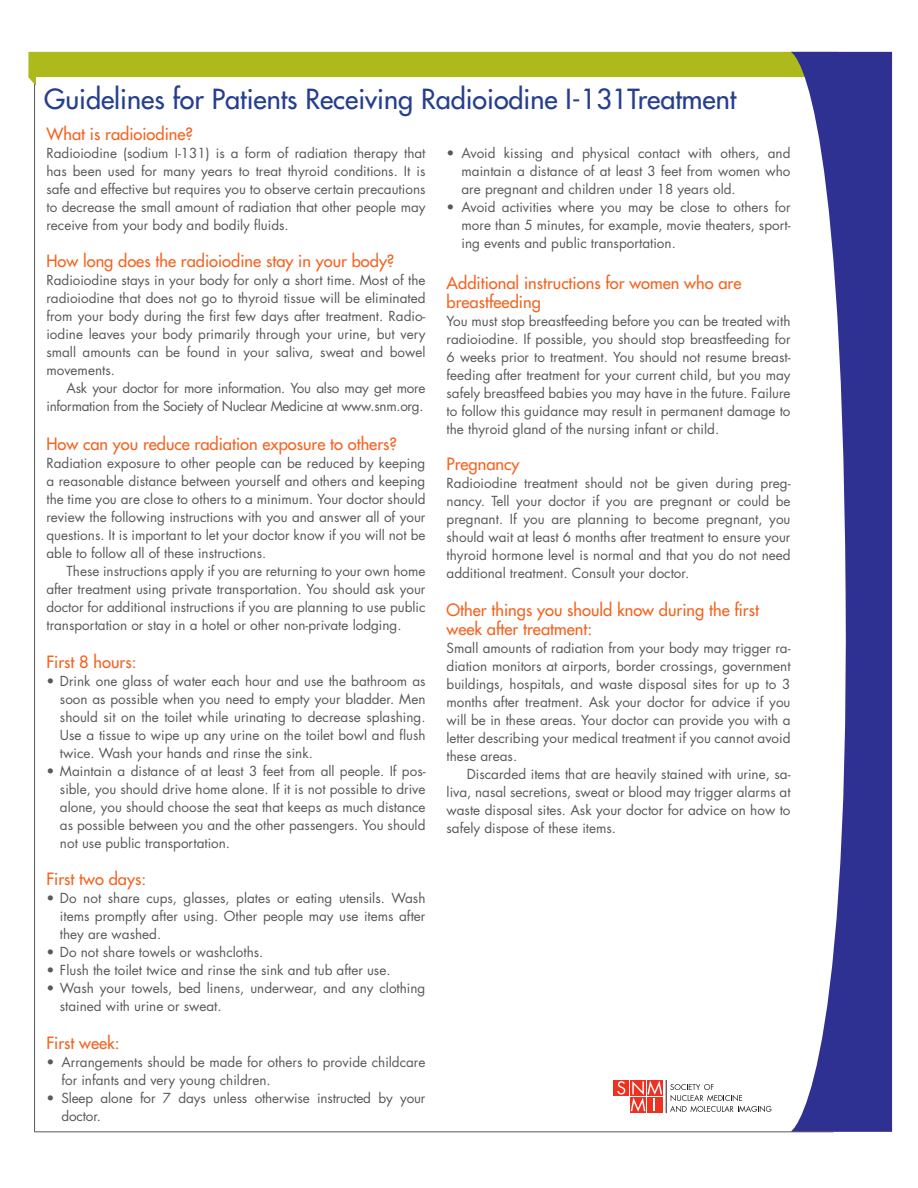
<style>
.page{position:relative;width:918px;height:1188px;background:#fff}
.page>*{position:absolute;margin:0;border:0;box-sizing:border-box;transform-origin:0 0}
.t1{font:27px "Futura";color:#253f8e}
.t2{font:16.5px/19.5px "Futura";color:#f36421}
.t3{font:13.5px/18px "Futura";color:#57585a;text-align:justify}
.t4{font:13.5px/18px "Futura";letter-spacing:-.02em;color:#57585a;text-align:right}
</style>
<div class="page">
<hr style="left:34px;top:76px;width:1px;height:1056px;background:#57585a">
<svg style="left:28px;top:52px;width:763px;height:34px"></svg>
<svg style="left:791px;top:52px;width:101px;height:1080px;fill:#2e3092"></svg>
<hr style="left:34px;top:1132px;width:800px;height:1px;background:#57585a">
<hr style="left:666px;top:1080px;width:1px;height:33px;background:#231f20">
<svg style="left:670px;top:1084px;width:102px;height:28px"></svg>
<div style="left:613px;top:1080px;width:16px;height:16px;background:#ef3122"></div>
<div style="left:630px;top:1097px;width:16px;height:16px;background:#ef3122"></div>
<div style="left:647px;top:1097px;width:16px;height:16px;background:#ef3122"></div>
<div style="left:630px;top:1080px;width:16px;height:16px;background:#ef3122"></div>
<div style="left:647px;top:1080px;width:16px;height:16px;background:#ef3122"></div>
<svg style="left:617px;top:1081px;width:8px;height:14px"></svg>
<svg style="left:631px;top:1081px;width:31px;height:31px"></svg>
<h1 class="t1" style="left:44px;top:81px;width:694px">Guidelines for Patients Receiving Radioiodine I-131Treatment</h1>
<p class="t2" style="left:46px;top:124px;width:148px">What is radioiodine?</p>
<p class="t3" style="left:46px;top:144px;width:381px">Radioiodine (sodium I-131) is a form of radiation therapy that has been used for many years to treat thyroid conditions. It is safe and effective but requires you to observe certain precautions to decrease the small amount of radiation that other people may receive from your body and bodily fluids.</p>
<p class="t2" style="left:46px;top:252px;width:350px">How long does the radioiodine stay in your body?</p>
<p class="t3" style="left:46px;top:271px;width:381px">Radioiodine stays in your body for only a short time. Most of the radioiodine that does not go to thyroid tissue will be eliminated from your body during the first few days after treatment. Radio&shy;iodine leaves your body primarily through your urine, but very small amounts can be found in your saliva, sweat and bowel movements.</p>
<p class="t4" style="left:46px;top:379px;width:381px">Ask your doctor for more information. You also may get more information from the Society of Nuclear Medicine at www.snm.org.</p>
<p class="t2" style="left:46px;top:435px;width:352px">How can you reduce radiation exposure to others?</p>
<p class="t3" style="left:46px;top:454px;width:381px">Radiation exposure to other people can be reduced by keeping a reasonable distance between yourself and others and keeping the time you are close to others to a minimum. Your doctor should review the following instructions with you and answer all of your questions. It is important to let your doctor know if you will not be able to follow all of these instructions.</p>
<p class="t3" style="left:46px;top:562px;width:381px;text-indent:20px">These instructions apply if you are returning to your own home after treatment using private transportation. You should ask your doctor for additional instructions if you are planning to use public transportation or stay in a hotel or other non-private lodging.</p>
<p class="t2" style="left:46px;top:652px;width:92px">First 8 hours:</p>
<p class="t3" style="left:60px;top:672px;width:367px;text-indent:-14px">• Drink one glass of water each hour and use the bathroom as soon as possible when you need to empty your bladder. Men should sit on the toilet while urinating to decrease splashing.<br>Use a tissue to wipe up any urine on the toilet bowl and flush twice. Wash your hands and rinse the sink.</p>
<p class="t3" style="left:60px;top:762px;width:367px;text-indent:-13px">• Maintain a distance of at least 3 feet from all people. If pos&shy;sible, you should drive home alone. If it is not possible to drive alone, you should choose the seat that keeps as much distance as possible between you and the other passengers. You should not use public transportation.</p>
<p class="t2" style="left:46px;top:870px;width:101px">First two days:</p>
<p class="t3" style="left:60px;top:889px;width:367px;text-indent:-13px">• Do not share cups, glasses, plates or eating utensils. Wash items promptly after using. Other people may use items after they are washed.</p>
<p class="t3" style="left:46px;top:943px;width:219px">• Do not share towels or washcloths.</p>
<p class="t3" style="left:46px;top:961px;width:346px">• Flush the toilet twice and rinse the sink and tub after use.</p>
<p class="t3" style="left:60px;top:979px;width:367px;text-indent:-13px">• Wash your towels, bed linens, underwear, and any clothing stained with urine or sweat.</p>
<p class="t2" style="left:46px;top:1033px;width:75px">First week:</p>
<p class="t3" style="left:61px;top:1053px;width:366px;text-indent:-15px">• Arrangements should be made for others to provide childcare for infants and very young children.</p>
<p class="t3" style="left:61px;top:1089px;width:366px;text-indent:-15px">• Sleep alone for 7 days unless otherwise instructed by your doctor.</p>
<p class="t3" style="left:462px;top:143px;width:330px;text-indent:-15px">• Avoid kissing and physical contact with others, and maintain a distance of at least 3 feet from women who are pregnant and children under 18 years old.</p>
<p class="t3" style="left:462px;top:197px;width:330px;text-indent:-15px">• Avoid activities where you may be close to others for more than 5 minutes, for example, movie theaters, sport&shy;ing events and public transportation.</p>
<p class="t2" style="left:447px;top:273px;width:296px">Additional instructions for women who are breastfeeding</p>
<p class="t3" style="left:447px;top:312px;width:346px">You must stop breastfeeding before you can be treated with radioiodine. If possible, you should stop breastfeeding for 6 weeks prior to treatment. You should not resume breast&shy;feeding after treatment for your current child, but you may safely breastfeed babies you may have in the future. Failure to follow this guidance may result in permanent damage to the thyroid gland of the nursing infant or child.</p>
<p class="t2" style="left:447px;top:454px;width:74px">Pregnancy</p>
<p class="t3" style="left:447px;top:474px;width:346px">Radioiodine treatment should not be given during preg&shy;nancy. Tell your doctor if you are pregnant or could be pregnant. If you are planning to become pregnant, you should wait at least 6 months after treatment to ensure your thyroid hormone level is normal and that you do not need additional treatment. Consult your doctor.</p>
<p class="t2" style="left:447px;top:600px;width:314px">Other things you should know during the first week after treatment:</p>
<p class="t3" style="left:447px;top:639px;width:346px">Small amounts of radiation from your body may trigger ra&shy;diation monitors at airports, border crossings, government buildings, hospitals, and waste disposal sites for up to 3 months after treatment. Ask your doctor for advice if you will be in these areas. Your doctor can provide you with a letter describing your medical treatment if you cannot avoid these areas.</p>
<p class="t3" style="left:447px;top:765px;width:346px;text-indent:20px">Discarded items that are heavily stained with urine, sa&shy;liva, nasal secretions, sweat or blood may trigger alarms at waste disposal sites. Ask your doctor for advice on how to safely dispose of these items.</p>
</div>
